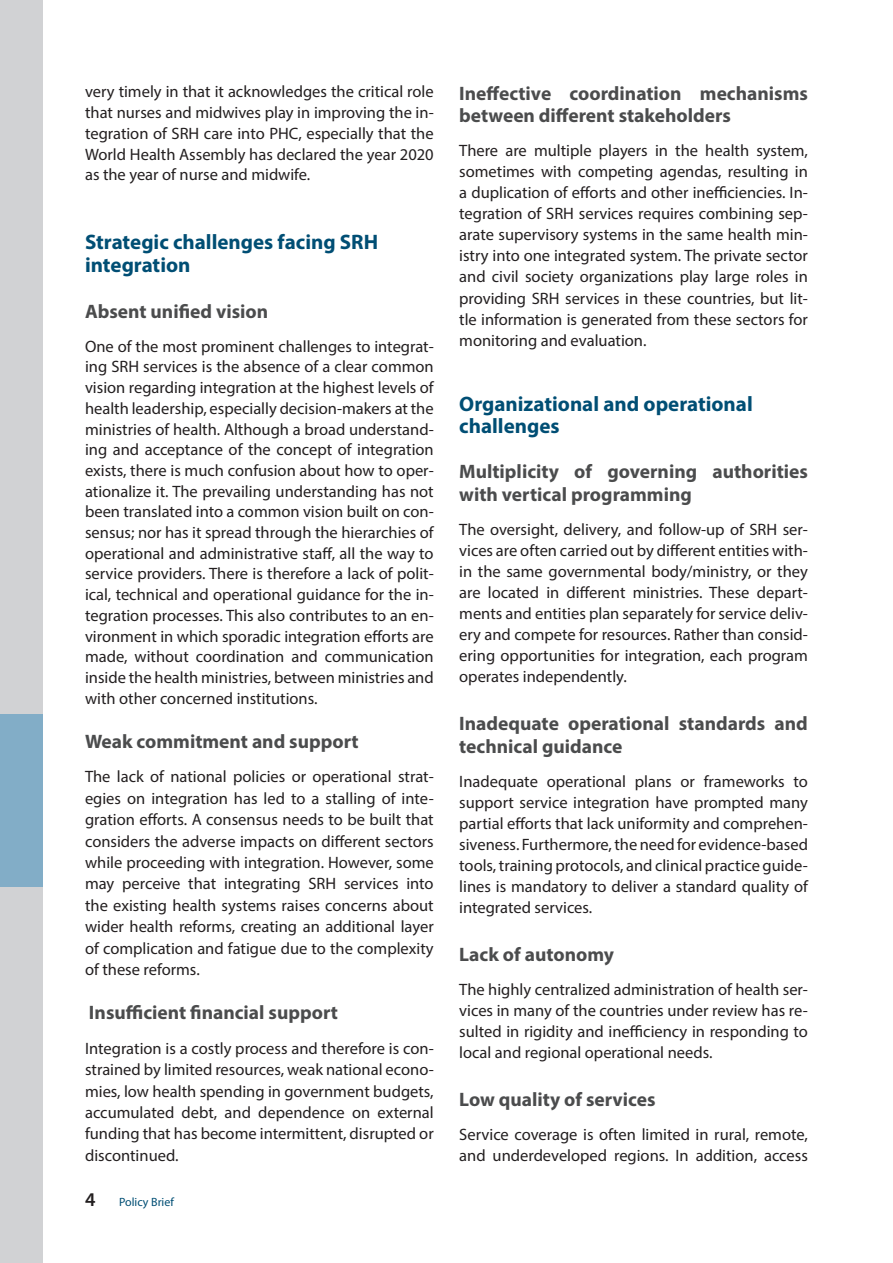
<style>
.page{position:relative;width:893px;height:1263px;background:#fff}
.page>*{position:absolute;margin:0;border:0;box-sizing:border-box;transform-origin:0 0}
.t1{font:700 21px/23px "Myriad Pro";color:#004e74}
.t2{font:700 19.5px/22.5px "Myriad Pro";color:#4b4c4d}
.List_Paragraph{font:16.5px/21px "Myriad Pro";color:#231f20;text-align:justify}
.t3{font:12px "Myriad Pro";color:#004e74}
.s1{font-weight:600;font-size:19.5px;color:#231f20}
</style>
<div class="page">
<div style="left:0;top:0;width:43px;height:1263px;background:#d1d2d4"></div>
<div style="left:0;top:714px;width:43px;height:173px;background:#82adc7"></div>
<p class="List_Paragraph" style="left:85px;top:81px;width:350px">very timely in that it acknowledges the critical role that nurses and midwives play in improving the in&shy;tegration of SRH care into PHC, especially that the World Health Assembly has declared the year 2020 as the year of nurse and midwife.</p>
<p class="t1" style="left:85px;top:230px;width:295px">Strategic challenges facing SRH integration</p>
<p class="t2" style="left:85px;top:300px;width:185px">Absent unified vision</p>
<p class="List_Paragraph" style="left:85px;top:336px;width:350px">One of the most prominent challenges to integrat&shy;ing SRH services is the absence of a clear common vision regarding integration at the highest levels of health leadership, especially decision-makers at the ministries of health. Although a broad understand&shy;ing and acceptance of the concept of integration exists, there is much confusion about how to oper&shy;ationalize it. The prevailing understanding has not been translated into a common vision built on con&shy;sensus; nor has it spread through the hierarchies of operational and administrative staff, all the way to service providers. There is therefore a lack of polit&shy;ical, technical and operational guidance for the in&shy;tegration processes. This also contributes to an en&shy;vironment in which sporadic integration efforts are made, without coordination and communication inside the health ministries, between ministries and with other concerned institutions.</p>
<p class="t2" style="left:85px;top:729px;width:275px">Weak commitment and support</p>
<p class="List_Paragraph" style="left:85px;top:766px;width:350px;line-height:21.5px">The lack of national policies or operational strat&shy;egies on integration has led to a stalling of inte&shy;gration efforts. A consensus needs to be built that considers the adverse impacts on different sectors while proceeding with integration. However, some may perceive that integrating SRH services into the existing health systems raises concerns about wider health reforms, creating an additional layer of complication and fatigue due to the complexity of these reforms.</p>
<p class="t2" style="left:89px;top:1001px;width:251px">Insufficient financial support</p>
<p class="List_Paragraph" style="left:85px;top:1037px;width:350px;line-height:21.5px">Integration is a costly process and therefore is con&shy;strained by limited resources, weak national econo&shy;mies, low health spending in government budgets, accumulated debt, and dependence on external funding that has become intermittent, disrupted or discontinued.</p>
<p class="t3" style="left:85px;top:1194px;width:90px"><span class="s1">4</span> Policy Brief</p>
<p class="t2" style="left:459px;top:81px;width:350px">Ineffective coordination mechanisms between different stakeholders</p>
<p class="List_Paragraph" style="left:459px;top:140px;width:350px">There are multiple players in the health system, sometimes with competing agendas, resulting in a duplication of efforts and other inefficiencies. In&shy;tegration of SRH services requires combining sep&shy;arate supervisory systems in the same health min&shy;istry into one integrated system. The private sector and civil society organizations play large roles in providing SRH services in these countries, but lit&shy;tle information is generated from these sectors for monitoring and evaluation.</p>
<p class="t1" style="left:459px;top:391px;width:295px;line-height:22.5px">Organizational and operational challenges</p>
<p class="t2" style="left:459px;top:460px;width:350px">Multiplicity of governing authorities with vertical programming</p>
<p class="List_Paragraph" style="left:459px;top:518px;width:350px">The oversight, delivery, and follow-up of SRH ser&shy;vices are often carried out by different entities with&shy;in the same governmental body/ministry, or they are located in different ministries. These depart&shy;ments and entities plan separately for service deliv&shy;ery and compete for resources. Rather than consid&shy;ering opportunities for integration, each program operates independently.</p>
<p class="t2" style="left:459px;top:712px;width:350px">Inadequate operational standards and technical guidance</p>
<p class="List_Paragraph" style="left:459px;top:770px;width:350px">Inadequate operational plans or frameworks to support service integration have prompted many partial efforts that lack uniformity and comprehen&shy;siveness. Furthermore, the need for evidence-based tools, training protocols, and clinical practice guide&shy;lines is mandatory to deliver a standard quality of integrated services.</p>
<p class="t2" style="left:459px;top:942px;width:156px">Lack of autonomy</p>
<p class="List_Paragraph" style="left:459px;top:978px;width:350px">The highly centralized administration of health ser&shy;vices in many of the countries under review has re&shy;sulted in rigidity and inefficiency in responding to local and regional operational needs.</p>
<p class="t2" style="left:459px;top:1087px;width:198px">Low quality of services</p>
<p class="List_Paragraph" style="left:459px;top:1123px;width:350px">Service coverage is often limited in rural, remote, and underdeveloped regions. In addition, access</p>
</div>
